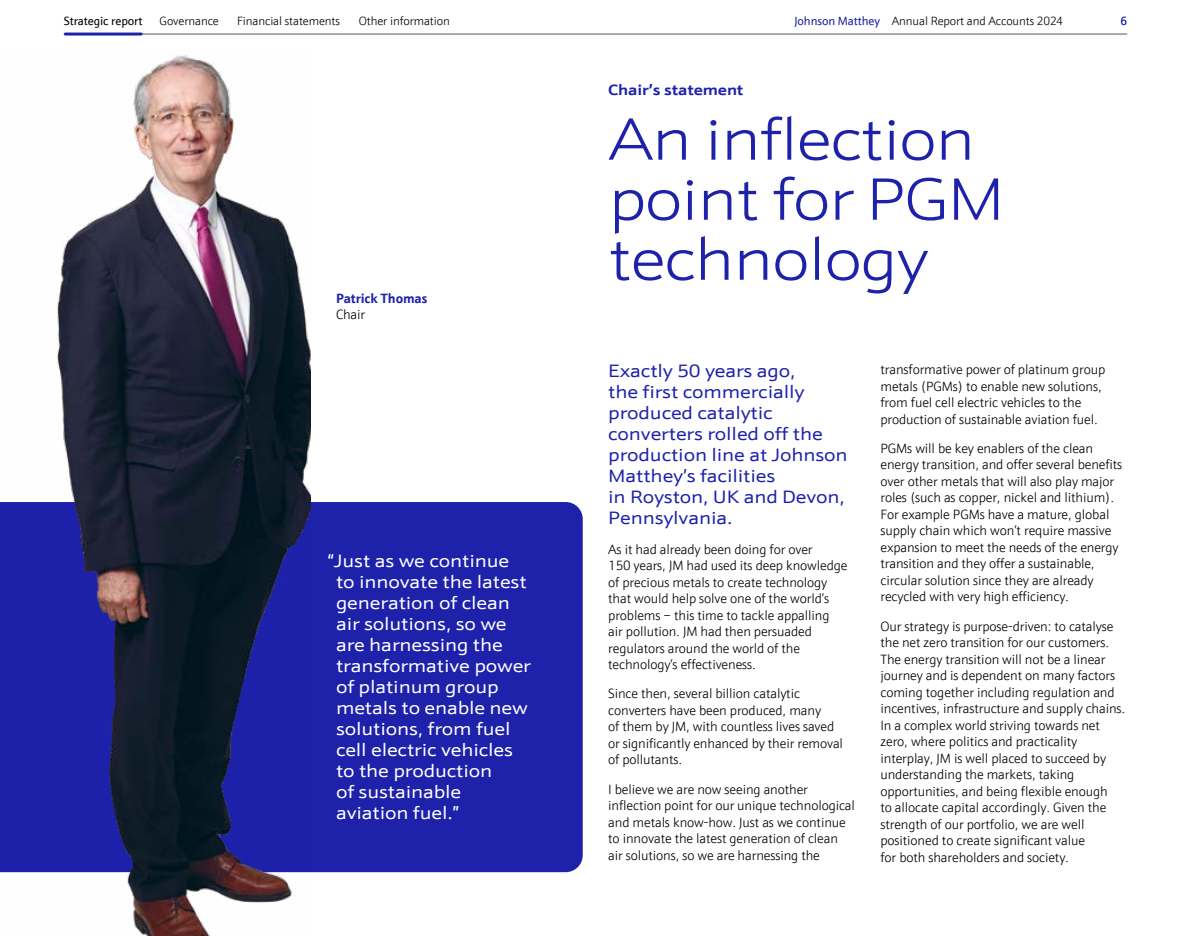
<style>
.page{position:relative;width:1191px;height:936px;background:#fff}
.page>*{position:absolute;margin:0;border:0;box-sizing:border-box;transform-origin:0 0}
.t1{font:300 60px/60px "JM Sans Extended";letter-spacing:-.03em;color:#1e22aa}
.t2{font:18px/21px "JM Sans Extended";letter-spacing:-.01em;color:#fff}
.t3{font:18px/21px "JM Sans Extended";letter-spacing:-.01em;color:#1e22aa}
.t4{font:700 15px "JM Sans Extended";letter-spacing:-.01em;color:#1e22aa}
.t5{font:300 13.5px/16.5px "JM Sans";letter-spacing:-.01em;color:#000}
.t6{font:700 13.5px "JM Sans";letter-spacing:-.01em;color:#1e22aa}
.t7{font:300 12px "JM Sans";letter-spacing:-.01em;color:#000}
.t8{font:12px "JM Sans";letter-spacing:-.01em;color:#000}
.t9{font:500 12px "JM Sans";color:#1e22aa}
.s1{font-weight:400;color:#1e22aa}
</style>
<div class="page">
<div style="left:310px;top:502px;width:273px;height:370px;background:#1e22aa"></div>
<img style="left:0;top:55px;width:310px;height:880px">
<hr style="left:64px;top:34px;width:1063px;height:1px;background:#575756">
<hr style="left:65px;top:33px;width:76px;height:3px;background:#1e22aa">
<p class="t8" style="left:64px;top:13px;width:80px">Strategic report</p>
<p class="t7" style="left:160px;top:13px;width:61px">Governance</p>
<p class="t7" style="left:237px;top:13px;width:104px">Financial statements</p>
<p class="t7" style="left:359px;top:13px;width:92px">Other information</p>
<p class="t7" style="left:794px;top:13px;width:270px"><span class="s1">Johnson Matthey</span> Annual Report and Accounts 2024</p>
<p class="t9" style="left:1120px;top:13px;width:8px">6</p>
<p class="t6" style="left:336px;top:289px;width:93px">Patrick Thomas</p>
<p class="t5" style="left:336px;top:306px;width:31px">Chair</p>
<p class="t2" style="left:336px;top:550px;width:196px;text-indent:-8px">“Just as we continue to innovate the latest generation of clean air solutions, so we are harnessing the transformative power of platinum group metals to enable new solutions, from fuel cell electric vehicles to the production<br>of sustainable aviation fuel.”</p>
<p class="t4" style="left:608px;top:81px;width:137px">Chair’s statement</p>
<h1 class="t1" style="left:608px;top:111px;width:398px">An inflection point for PGM technology</h1>
<h2 class="t3" style="left:608px;top:361px;width:241px">Exactly 50 years ago,<br>the first commercially produced catalytic converters rolled off the production line at Johnson<br>Matthey’s facilities<br>in Royston, UK and Devon,<br>Pennsylvania.</h2>
<p class="t5" style="left:608px;top:540px;width:241px">As it had already been doing for over<br>150 years, JM had used its deep knowledge of precious metals to create technology that would help solve one of the world’s problems – this time to tackle appalling<br>air pollution. JM had then persuaded regulators around the world of the technology’s effectiveness.</p>
<p class="t5" style="left:608px;top:685px;width:236px">Since then, several billion catalytic converters have been produced, many<br>of them by JM, with countless lives saved or significantly enhanced by their removal of pollutants.</p>
<p class="t5" style="left:608px;top:780px;width:248px">I believe we are now seeing another inflection point for our unique technological and metals know-how. Just as we continue to innovate the latest generation of clean air solutions, so we are harnessing the</p>
<p class="t5" style="left:880px;top:361px;width:226px">transformative power of platinum group metals (PGMs) to enable new solutions, from fuel cell electric vehicles to the production of sustainable aviation fuel.</p>
<p class="t5" style="left:880px;top:440px;width:243px">PGMs will be key enablers of the clean energy transition, and offer several benefits over other metals that will also play major roles (such as copper, nickel and lithium).<br>For example PGMs have a mature, global supply chain which won’t require massive expansion to meet the needs of the energy transition and they offer a sustainable, circular solution since they are already recycled with very high efficiency.</p>
<p class="t5" style="left:880px;top:617px;width:246px">Our strategy is purpose-driven: to catalyse the net zero transition for our customers.<br>The energy transition will not be a linear journey and is dependent on many factors coming together including regulation and incentives, infrastructure and supply chains.<br>In a complex world striving towards net zero, where politics and practicality interplay, JM is well placed to succeed by understanding the markets, taking opportunities, and being flexible enough<br>to allocate capital accordingly. Given the strength of our portfolio, we are well positioned to create significant value<br>for both shareholders and society.</p>
</div>
